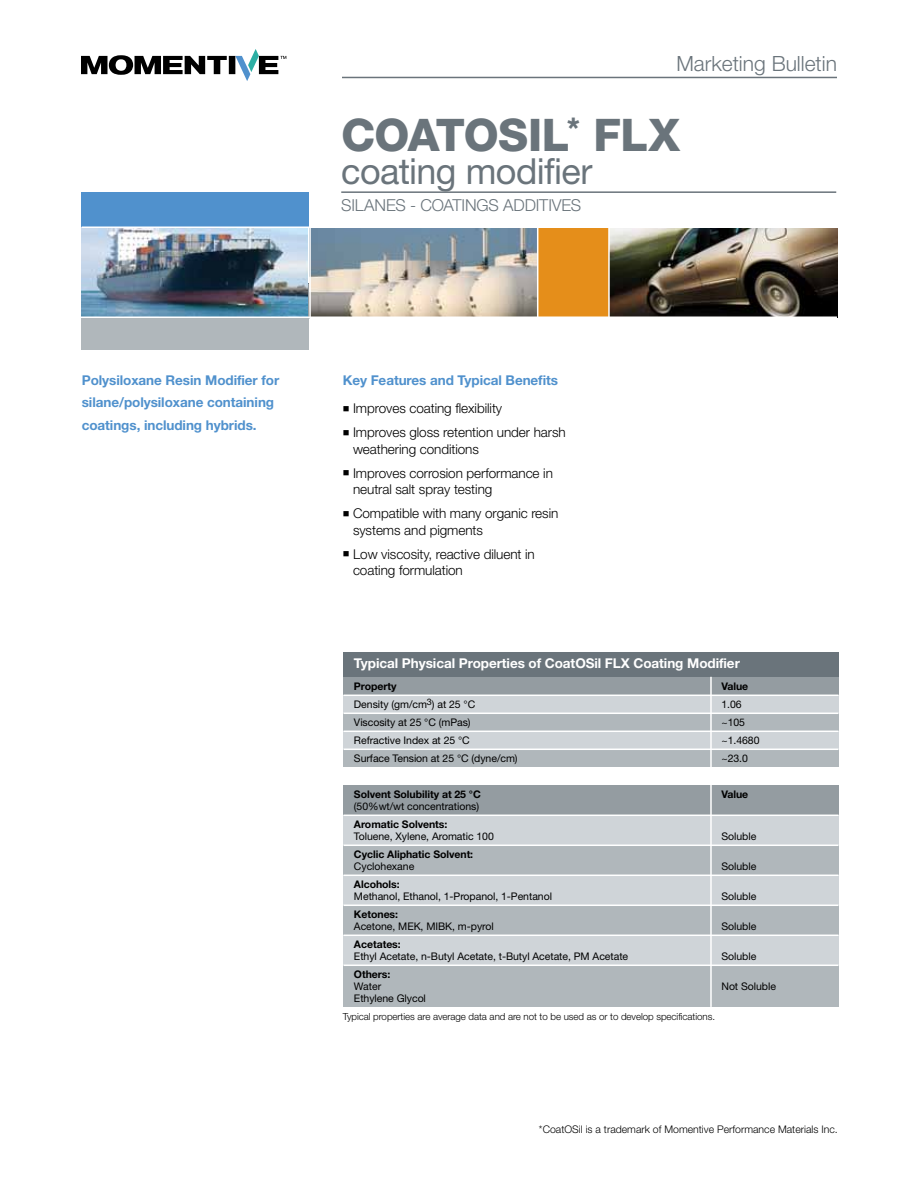
<style>
.page{position:relative;width:918px;height:1188px;background:#fff}
.page>*{position:absolute;margin:0;border:0;box-sizing:border-box;transform-origin:0 0}
.t1{font:800 45px "Helvetica Neue LT Std";letter-spacing:-.015em;color:#6a747b}
.t2{font:36px "Helvetica Neue LT Std";letter-spacing:-.02em;color:#6a747b}
.t3{font:300 21px "Helvetica Neue LT Std";color:#6a747b}
.t4{font:300 16.5px "Helvetica Neue LT Std";letter-spacing:-.01em;color:#6a747b}
.t5{font:300 13.5px/16.5px "Helvetica Neue LT Std";letter-spacing:-.005em;color:#000}
.t6{font:700 13.5px/22.5px "Helvetica Neue LT Std";letter-spacing:-.005em;color:#5091cd}
.t7{font:700 13.5px "Helvetica Neue LT Std";letter-spacing:-.005em;color:#fff}
.t8{font:10.5px "Helvetica Neue LT Std";letter-spacing:-.005em;color:#000}
.t9{font:700 10.5px "Helvetica Neue LT Std";letter-spacing:-.005em;color:#000}
.t10{font:300 10.5px "Helvetica Neue LT Std";color:#000}
.t11{font:300 9.75px "Helvetica Neue LT Std";letter-spacing:-.005em;color:#000}
</style>
<div class="page">
<hr style="left:342px;top:77px;width:495px;height:1px;background:#6a747b">
<svg style="left:81px;top:49px;width:205px;height:32px"></svg>
<hr style="left:341px;top:191px;width:495px;height:2px;background:#6a747b">
<div style="left:343px;top:652px;width:495px;height:24px;background:#6a747b"></div>
<div style="left:343px;top:677px;width:495px;height:18px;background:#949ca1"></div>
<div style="left:343px;top:695px;width:495px;height:18px;background:#cfd4d8"></div>
<div style="left:343px;top:713px;width:495px;height:18px;background:#b0b7bb"></div>
<div style="left:343px;top:731px;width:495px;height:18px;background:#cfd4d8"></div>
<div style="left:343px;top:749px;width:495px;height:18px;background:#b0b7bb"></div>
<div style="left:343px;top:785px;width:495px;height:30px;background:#949ca1"></div>
<div style="left:343px;top:815px;width:495px;height:30px;background:#cfd4d8"></div>
<div style="left:343px;top:845px;width:495px;height:30px;background:#b0b7bb"></div>
<div style="left:343px;top:875px;width:495px;height:30px;background:#cfd4d8"></div>
<div style="left:343px;top:905px;width:495px;height:30px;background:#b0b7bb"></div>
<div style="left:343px;top:935px;width:495px;height:30px;background:#cfd4d8"></div>
<div style="left:343px;top:965px;width:495px;height:42px;background:#b0b7bb"></div>
<hr style="left:710px;top:677px;width:2px;height:330px;background:#fff">
<hr style="left:343px;top:695px;width:495px;height:1px;background:#fff">
<hr style="left:343px;top:713px;width:495px;height:1px;background:#fff">
<hr style="left:343px;top:731px;width:495px;height:1px;background:#fff">
<hr style="left:343px;top:749px;width:495px;height:1px;background:#fff">
<hr style="left:343px;top:815px;width:495px;height:1px;background:#fff">
<hr style="left:343px;top:845px;width:495px;height:1px;background:#fff">
<hr style="left:343px;top:875px;width:495px;height:1px;background:#fff">
<hr style="left:343px;top:905px;width:495px;height:1px;background:#fff">
<hr style="left:343px;top:935px;width:495px;height:1px;background:#fff">
<hr style="left:343px;top:965px;width:495px;height:1px;background:#fff">
<div style="left:81px;top:192px;width:228px;height:36px;background:#5091cd"></div>
<div style="left:81px;top:318px;width:228px;height:32px;background:#b0b7bb"></div>
<div style="left:538px;top:228px;width:72px;height:89px;background:#e58e1a"></div>
<img style="left:610px;top:228px;width:228px;height:89px">
<img style="left:311px;top:228px;width:226px;height:88px">
<img style="left:82px;top:228px;width:226px;height:88px">
<hr style="left:608px;top:223px;width:2px;height:108px;background:#fff">
<hr style="left:81px;top:316px;width:756px;height:2px;background:#fff">
<hr style="left:82px;top:226px;width:755px;height:2px;background:#fff">
<h3 class="t3" style="left:676px;top:50px;width:162px">Marketing Bulletin</h3>
<h1 class="t1" style="left:341px;top:108px;width:340px">COATOSIL<sup>*</sup> FLX</h1>
<h2 class="t2" style="left:341px;top:150px;width:253px">coating modifier</h2>
<h3 class="t4" style="left:341px;top:195px;width:242px">SILANES - COATINGS ADDITIVES</h3>
<p class="t6" style="left:82px;top:368px;width:199px">Polysiloxane Resin Modifier for silane/polysiloxane containing coatings, including hybrids.</p>
<p class="t6" style="left:343px;top:368px;width:217px">Key Features and Typical Benefits</p>
<p class="t5" style="left:343px;top:400px;width:161px">■ Improves coating flexibility</p>
<p class="t5" style="left:353px;top:424px;width:214px;text-indent:-10px">■ Improves gloss retention under harsh weathering conditions</p>
<p class="t5" style="left:353px;top:464px;width:201px;text-indent:-10px">■ Improves corrosion performance in neutral salt spray testing</p>
<p class="t5" style="left:353px;top:505px;width:207px;text-indent:-10px">■ Compatible with many organic resin systems and pigments</p>
<p class="t5" style="left:353px;top:545px;width:183px;text-indent:-10px">■ Low viscosity, reactive diluent in coating formulation</p>
<p class="t7" style="left:354px;top:654px;width:387px">Typical Physical Properties of CoatOSil FLX Coating Modifier</p>
<p class="t9" style="left:354px;top:680px;width:44px">Property</p>
<p class="t9" style="left:721px;top:680px;width:28px">Value</p>
<p class="t8" style="left:354px;top:698px;width:123px">Density (gm/cm<sup>3</sup>) at 25 °C</p>
<p class="t8" style="left:721px;top:698px;width:22px">1.06</p>
<p class="t8" style="left:354px;top:716px;width:118px">Viscosity at 25 °C (mPas)</p>
<p class="t8" style="left:721px;top:716px;width:25px">~105</p>
<p class="t8" style="left:354px;top:734px;width:117px">Refractive Index at 25 °C</p>
<p class="t8" style="left:721px;top:734px;width:40px">~1.4680</p>
<p class="t8" style="left:354px;top:752px;width:165px">Surface Tension at 25 °C (dyne/cm)</p>
<p class="t8" style="left:721px;top:752px;width:28px">~23.0</p>
<p class="t9" style="left:354px;top:788px;width:128px">Solvent Solubility at 25 °C</p>
<p class="t9" style="left:721px;top:788px;width:28px">Value</p>
<p class="t8" style="left:354px;top:800px;width:127px">(50%wt/wt concentrations)</p>
<p class="t9" style="left:354px;top:818px;width:95px">Aromatic Solvents:</p>
<p class="t8" style="left:354px;top:830px;width:141px">Toluene, Xylene, Aromatic 100</p>
<p class="t8" style="left:721px;top:830px;width:36px">Soluble</p>
<p class="t9" style="left:354px;top:848px;width:121px">Cyclic Aliphatic Solvent:</p>
<p class="t8" style="left:354px;top:860px;width:62px">Cyclohexane</p>
<p class="t8" style="left:721px;top:860px;width:36px">Soluble</p>
<p class="t9" style="left:354px;top:878px;width:47px">Alcohols:</p>
<p class="t8" style="left:354px;top:890px;width:200px">Methanol, Ethanol, 1-Propanol, 1-Pentanol</p>
<p class="t8" style="left:721px;top:890px;width:36px">Soluble</p>
<p class="t9" style="left:354px;top:908px;width:46px">Ketones:</p>
<p class="t8" style="left:354px;top:920px;width:141px">Acetone, MEK, MIBK, m-pyrol</p>
<p class="t8" style="left:721px;top:920px;width:36px">Soluble</p>
<p class="t9" style="left:354px;top:938px;width:48px">Acetates:</p>
<p class="t8" style="left:354px;top:950px;width:276px">Ethyl Acetate, n-Butyl Acetate, t-Butyl Acetate, PM Acetate</p>
<p class="t8" style="left:721px;top:950px;width:36px">Soluble</p>
<p class="t9" style="left:354px;top:968px;width:38px">Others:</p>
<p class="t8" style="left:354px;top:980px;width:29px">Water</p>
<p class="t8" style="left:721px;top:980px;width:56px">Not Soluble</p>
<p class="t8" style="left:354px;top:992px;width:73px">Ethylene Glycol</p>
<p class="t11" style="left:343px;top:1010px;width:374px">Typical properties are average data and are not to be used as or to develop specifications.</p>
<p class="t10" style="left:539px;top:1123px;width:300px">*CoatOSil is a trademark of Momentive Performance Materials Inc.</p>
</div>
